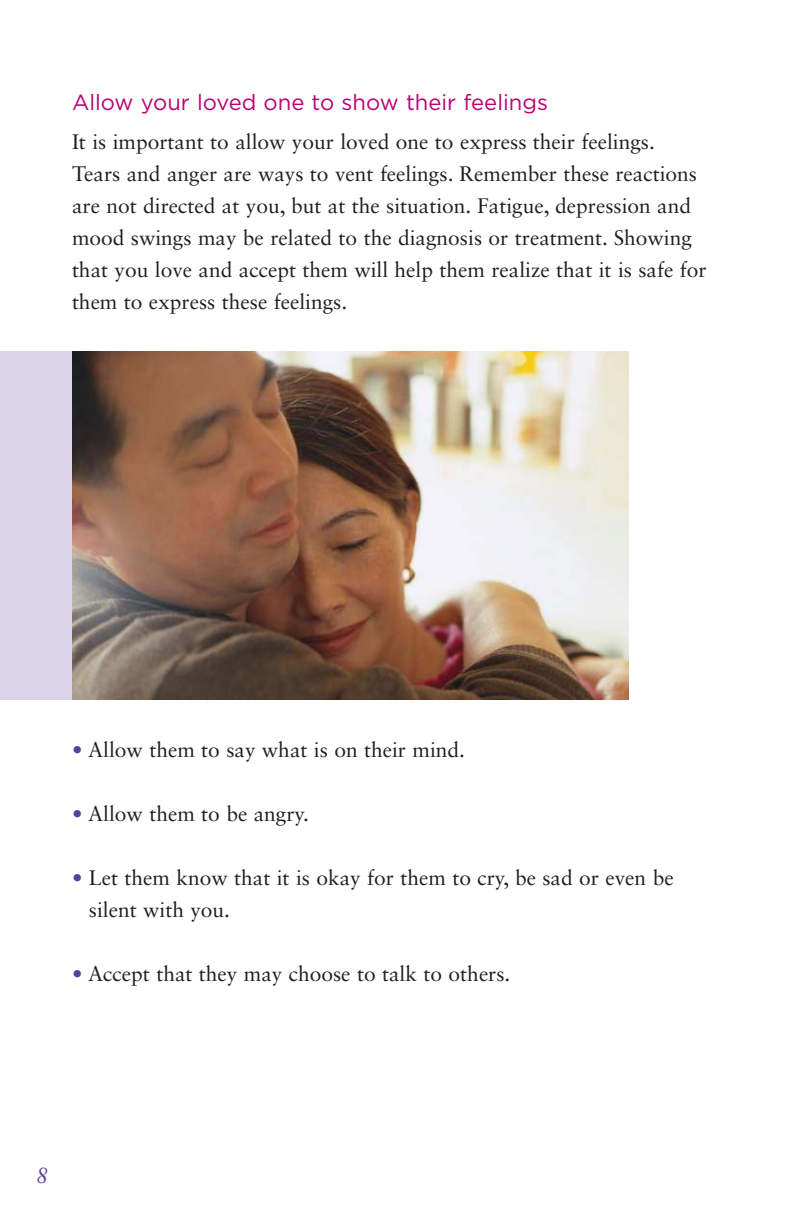
<style>
.page{position:relative;width:792px;height:1224px;background:#fff}
.page>*{position:absolute;margin:0;border:0;box-sizing:border-box;transform-origin:0 0}
.t1{font:22px "Gotham";color:#bd0071}
.t2{font:italic 22px "Sabon LT Std";color:#593f98}
.t3{font:21px/32px "Sabon LT Std";color:#221f1f}
.s1{color:#593f98}
</style>
<div class="page">
<div style="left:0;top:351px;width:72px;height:349px;background:#d9d4e9"></div>
<img style="left:72px;top:351px;width:556px;height:349px">
<p class="t1" style="left:72px;top:94px;width:478px">Allow your loved one to show their feelings</p>
<p class="t3" style="left:72px;top:127px;width:636px">It is important to allow your loved one to express their feelings.<br>Tears and anger are ways to vent feelings. Remember these reactions are not directed at you, but at the situation. Fatigue, depression and mood swings may be related to the diagnosis or treatment. Showing that you love and accept them will help them realize that it is safe for them to express these feelings.</p>
<p class="t3" style="left:72px;top:735px;width:395px"><span class="s1">•</span> Allow them to say what is on their mind.</p>
<p class="t3" style="left:72px;top:799px;width:239px"><span class="s1">•</span> Allow them to be angry.</p>
<p class="t3" style="left:89px;top:863px;width:586px;text-indent:-17px"><span class="s1">•</span> Let them know that it is okay for them to cry, be sad or even be silent with you.</p>
<p class="t3" style="left:72px;top:959px;width:440px"><span class="s1">•</span> Accept that they may choose to talk to others.</p>
<p class="t2" style="left:36px;top:1166px;width:14px">8</p>
</div>
